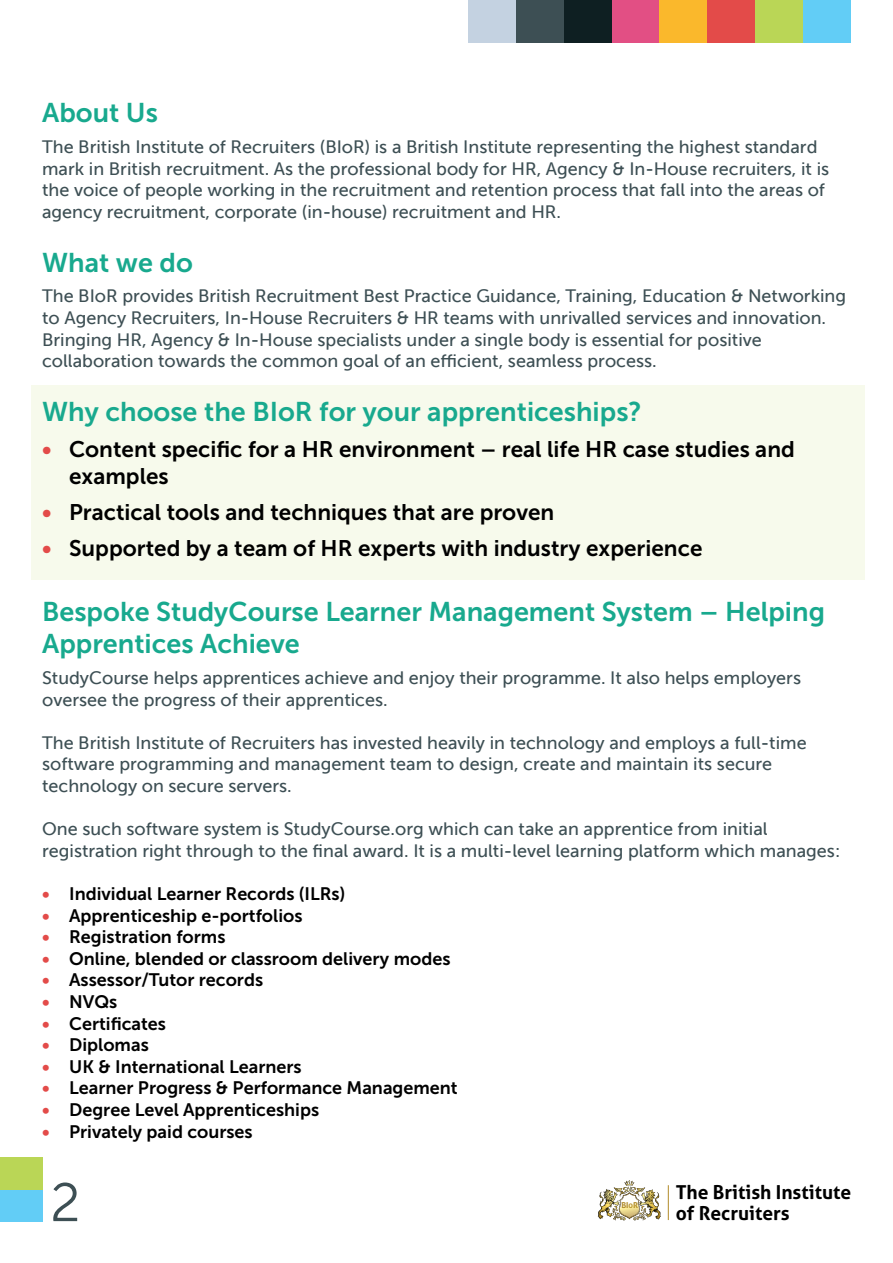
<style>
.page{position:relative;width:893px;height:1263px;background:#fff}
.page>*{position:absolute;margin:0;border:0;box-sizing:border-box;transform-origin:0 0}
.t1{font:54px "Museo Sans 300";color:#3d4f54}
.t2{font:27px/32.4px "Museo Sans 700";color:#18a98e}
.t3{font:22.5px/27px "Museo Sans 700";color:#000}
.t4{font:700 19.2px/20.7px "Aller";color:#000}
.t5{font:18px/21.6px "Museo Sans 500";color:#3d4f54}
.t6{font:18px "Museo Sans 700";color:#000}
.t7{font:700 8.1px "Aller";color:#b18b28}
.s1{color:#e34b49}
.s2{font-size:6.3px}
</style>
<div class="page">
<div style="left:803px;top:0;width:47px;height:43px;background:#62cdf6"></div>
<div style="left:755px;top:0;width:48px;height:43px;background:#bad656"></div>
<div style="left:707px;top:0;width:48px;height:43px;background:#e34b49"></div>
<div style="left:659px;top:0;width:48px;height:43px;background:#fab82c"></div>
<div style="left:611px;top:0;width:48px;height:43px;background:#e24f84"></div>
<div style="left:564px;top:0;width:48px;height:43px;background:#0e1f22"></div>
<div style="left:516px;top:0;width:48px;height:43px;background:#3d4f54"></div>
<div style="left:468px;top:0;width:48px;height:43px;background:#c4d2e1"></div>
<div style="left:0;top:1189px;width:43px;height:32px;background:#62cdf6"></div>
<div style="left:0;top:1157px;width:43px;height:32px;background:#bad656"></div>
<hr style="left:668px;top:1185px;width:1px;height:35px;background:#b18b28">
<svg style="left:598px;top:1180px;width:63px;height:40px"></svg>
<div style="left:31px;top:386px;width:834px;height:194px;background:#f7faec"></div>
<h2 class="t2" style="left:42px;top:97px;width:117px">About Us</h2>
<p class="t5" style="left:42px;top:136px;width:789px">The British Institute of Recruiters (BIoR) is a British Institute representing the highest standard mark in British recruitment. As the professional body for HR, Agency &amp; In-House recruiters, it is the voice of people working in the recruitment and retention process that fall into the areas of agency recruitment, corporate (in-house) recruitment and HR.</p>
<h2 class="t2" style="left:42px;top:246px;width:152px">What we do</h2>
<p class="t5" style="left:42px;top:285px;width:805px">The BIoR provides British Recruitment Best Practice Guidance, Training, Education &amp; Networking to Agency Recruiters, In-House Recruiters &amp; HR teams with unrivalled services and innovation.<br>Bringing HR, Agency &amp; In-House specialists under a single body is essential for positive collaboration towards the common goal of an efficient, seamless process.</p>
<h2 class="t2" style="left:42px;top:396px;width:601px">Why choose the BIoR for your apprenticeships?</h2>
<p class="t3" style="left:69px;top:436px;width:727px;text-indent:-27px"><span class="s1">•</span> Content specific for a HR environment – real life HR case studies and examples</p>
<p class="t3" style="left:42px;top:499px;width:514px"><span class="s1">•</span> Practical tools and techniques that are proven</p>
<p class="t3" style="left:42px;top:535px;width:662px"><span class="s1">•</span> Supported by a team of HR experts with industry experience</p>
<h2 class="t2" style="left:42px;top:595px;width:784px">Bespoke StudyCourse Learner Management System – Helping<br>Apprentices Achieve</h2>
<p class="t5" style="left:42px;top:667px;width:760px">StudyCourse helps apprentices achieve and enjoy their programme. It also helps employers oversee the progress of their apprentices.</p>
<p class="t5" style="left:42px;top:732px;width:766px">The British Institute of Recruiters has invested heavily in technology and employs a full-time software programming and management team to design, create and maintain its secure technology on secure servers.</p>
<p class="t5" style="left:42px;top:818px;width:800px">One such software system is StudyCourse.org which can take an apprentice from initial registration right through to the final award. It is a multi-level learning platform which manages:</p>
<p class="t6" style="left:42px;top:884px;width:305px"><span class="s1">•</span> Individual Learner Records (ILRs)</p>
<p class="t6" style="left:42px;top:905px;width:262px"><span class="s1">•</span> Apprenticeship e-portfolios</p>
<p class="t6" style="left:42px;top:927px;width:185px"><span class="s1">•</span> Registration forms</p>
<p class="t6" style="left:42px;top:948px;width:410px"><span class="s1">•</span> Online, blended or classroom delivery modes</p>
<p class="t6" style="left:42px;top:970px;width:222px"><span class="s1">•</span> Assessor/Tutor records</p>
<p class="t6" style="left:42px;top:992px;width:77px"><span class="s1">•</span> NVQs</p>
<p class="t6" style="left:42px;top:1013px;width:125px"><span class="s1">•</span> Certificates</p>
<p class="t6" style="left:42px;top:1035px;width:108px"><span class="s1">•</span> Diplomas</p>
<p class="t6" style="left:42px;top:1056px;width:261px"><span class="s1">•</span> UK &amp; International Learners</p>
<p class="t6" style="left:42px;top:1078px;width:417px"><span class="s1">•</span> Learner Progress &amp; Performance Management</p>
<p class="t6" style="left:42px;top:1100px;width:279px"><span class="s1">•</span> Degree Level Apprenticeships</p>
<p class="t6" style="left:42px;top:1121px;width:212px"><span class="s1">•</span> Privately paid courses</p>
<h1 class="t1" style="left:50px;top:1173px;width:32px">2</h1>
<p class="t4" style="left:676px;top:1182px;width:177px">The British Institute of Recruiters</p>
<p class="t7" style="left:621px;top:1200px;width:18px">BI<span class="s2">O</span>R</p>
</div>
